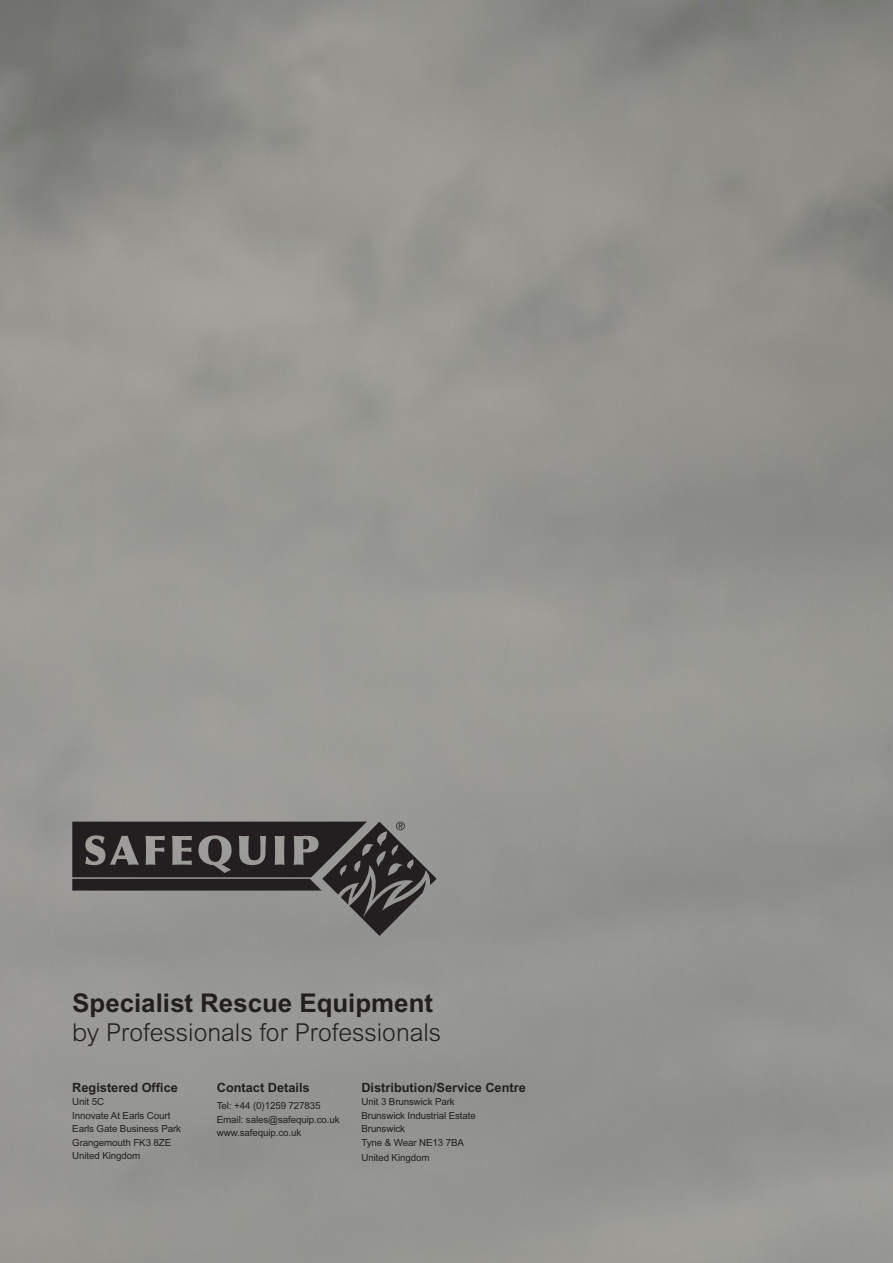
<style>
.page{position:relative;width:893px;height:1263px;background:#fff}
.page>*{position:absolute;margin:0;border:0;box-sizing:border-box;transform-origin:0 0}
.t1{font:700 25.8px "Arial MT Std";color:#231f20}
.t2{font:300 24.75px "Arial MT Std";color:#231f20}
.t3{font:700 12.75px "Arial MT Std";color:#231f20}
.t4{font:9.75px "Arial MT Std";letter-spacing:-.01em;color:#231f20}
</style>
<div class="page">
<img style="left:0;top:0;width:893px;height:1263px">
<svg style="left:72px;top:822px;width:365px;height:114px;background:#605e5c"></svg>
<p class="t1" style="left:72px;top:987px;width:362px">Specialist Rescue Equipment</p>
<p class="t2" style="left:72px;top:1018px;width:371px">by Professionals for Professionals</p>
<p class="t3" style="left:72px;top:1079px;width:107px">Registered Office</p>
<p class="t4" style="left:72px;top:1096px;width:33px">Unit 5C</p>
<p class="t4" style="left:72px;top:1109px;width:100px">Innovate At Earls Court</p>
<p class="t4" style="left:72px;top:1123px;width:110px">Earls Gate Business Park</p>
<p class="t4" style="left:72px;top:1136px;width:101px">Grangemouth FK3 8ZE</p>
<p class="t4" style="left:72px;top:1150px;width:70px">United Kingdom</p>
<p class="t3" style="left:217px;top:1079px;width:94px">Contact Details</p>
<p class="t4" style="left:217px;top:1100px;width:105px">Tel: +44 (0)1259 727835</p>
<p class="t4" style="left:217px;top:1114px;width:124px">Email: sales@safequip.co.uk</p>
<p class="t4" style="left:217px;top:1127px;width:86px">www.safequip.co.uk</p>
<p class="t3" style="left:361px;top:1079px;width:166px">Distribution/Service Centre</p>
<p class="t4" style="left:361px;top:1096px;width:95px">Unit 3 Brunswick Park</p>
<p class="t4" style="left:361px;top:1109px;width:116px">Brunswick Industrial Estate</p>
<p class="t4" style="left:361px;top:1123px;width:45px">Brunswick</p>
<p class="t4" style="left:361px;top:1136px;width:104px">Tyne &amp; Wear NE13 7BA</p>
<p class="t4" style="left:361px;top:1152px;width:70px">United Kingdom</p>
</div>
